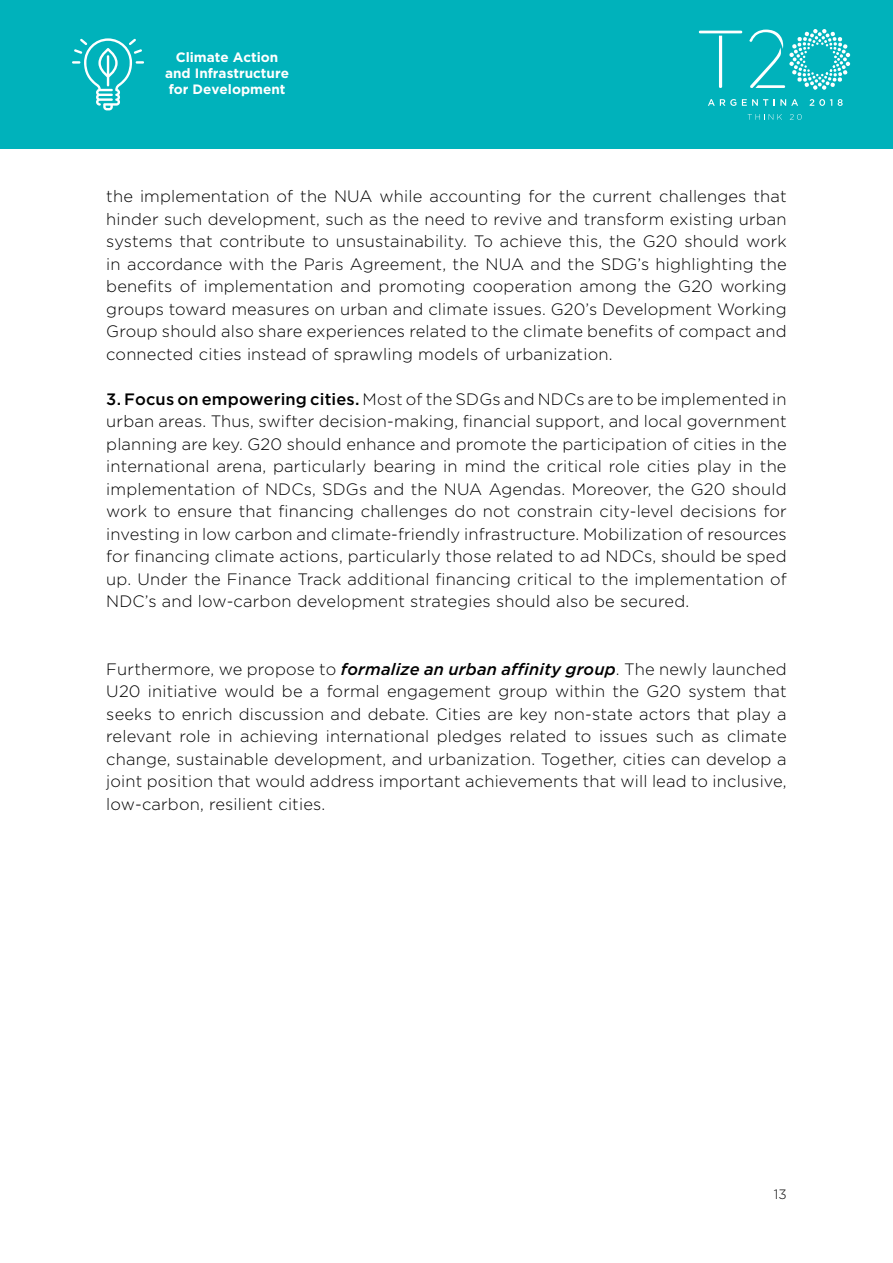
<style>
.page{position:relative;width:893px;height:1263px;background:#fff}
.page>*{position:absolute;margin:0;border:0;box-sizing:border-box;transform-origin:0 0}
.t1{font:300 16.5px/22.5px "Gotham";letter-spacing:.01em;color:#000;text-align:justify}
.t2{font:700 13.5px/16.2px "Gotham";color:#fff;text-align:center}
.t3{font:300 13.5px "Gotham";color:#000}
.s1{font-weight:500}
.s2{font-weight:500;font-style:italic}
</style>
<div class="page">
<div style="left:0;top:0;width:893px;height:149px;background:#00b2bb"></div>
<svg style="left:749px;top:29px;width:101px;height:61px"></svg>
<svg style="left:708px;top:99px;width:28px;height:7px"></svg>
<svg style="left:742px;top:99px;width:26px;height:7px"></svg>
<svg style="left:774px;top:99px;width:24px;height:7px"></svg>
<svg style="left:810px;top:99px;width:22px;height:7px"></svg>
<svg style="left:838px;top:99px;width:5px;height:7px"></svg>
<svg style="left:699px;top:31px;width:43px;height:57px"></svg>
<svg style="left:748px;top:114px;width:34px;height:6px"></svg>
<svg style="left:790px;top:114px;width:12px;height:6px"></svg>
<svg style="left:72px;top:38px;width:72px;height:72px"></svg>
<p class="t2" style="left:165px;top:49px;width:125px">Climate Action and Infrastructure for Development</p>
<p class="t1" style="left:106px;top:185px;width:682px">the implementation of the NUA while accounting for the current challenges that hinder such development, such as the need to revive and transform existing urban systems that contribute to unsustainability. To achieve this, the G20 should work in accordance with the Paris Agreement, the NUA and the SDG’s highlighting the benefits of implementation and promoting cooperation among the G20 working groups toward measures on urban and climate issues. G20’s Development Working Group should also share experiences related to the climate benefits of compact and connected cities instead of sprawling models of urbanization.</p>
<p class="t1" style="left:106px;top:387px;width:682px"><span class="s1">3. Focus on empowering cities.</span> Most of the SDGs and NDCs are to be implemented in urban areas. Thus, swifter decision-making, financial support, and local government planning are key. G20 should enhance and promote the participation of cities in the international arena, particularly bearing in mind the critical role cities play in the implementation of NDCs, SDGs and the NUA Agendas. Moreover, the G20 should work to ensure that financing challenges do not constrain city-level decisions for investing in low carbon and climate-friendly infrastructure. Mobilization of resources for financing climate actions, particularly those related to ad NDCs, should be sped up. Under the Finance Track additional financing critical to the implementation of NDC’s and low-carbon development strategies should also be secured.</p>
<p class="t1" style="left:106px;top:657px;width:682px">Furthermore, we propose to <span class="s2">formalize an urban affinity group</span>. The newly launched U20 initiative would be a formal engagement group within the G20 system that seeks to enrich discussion and debate. Cities are key non-state actors that play a relevant role in achieving international pledges related to issues such as climate change, sustainable development, and urbanization. Together, cities can develop a joint position that would address important achievements that will lead to inclusive, low-carbon, resilient cities.</p>
<p class="t3" style="left:774px;top:1186px;width:14px">13</p>
</div>
